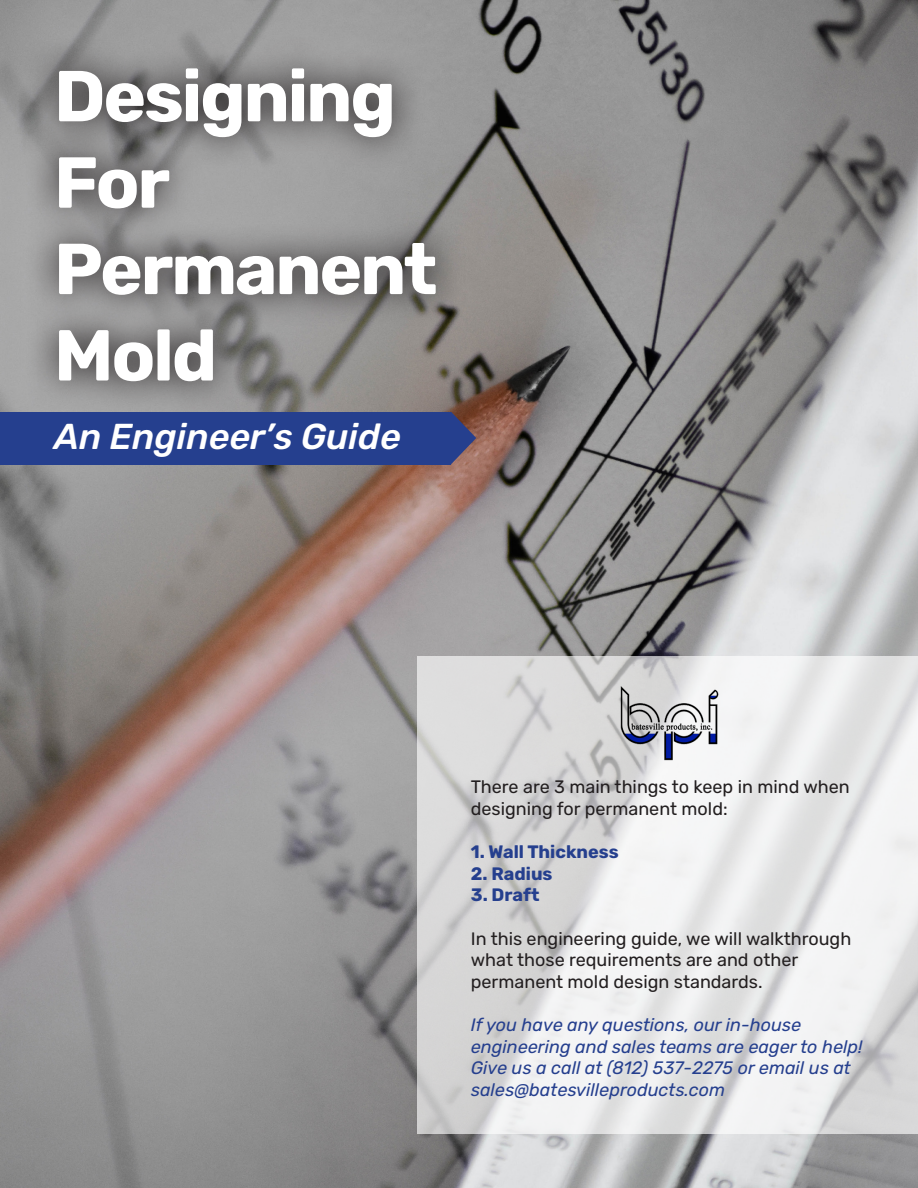
<style>
.page{position:relative;width:918px;height:1188px;background:#fff}
.page>*{position:absolute;margin:0;border:0;box-sizing:border-box;transform-origin:0 0}
.t1{font:700 72px/86.4px "Rubik";letter-spacing:-.03em;color:#fff}
.t2{font:italic 500 36px "Rubik";color:#fff}
.t3{font:18px/21.6px "Rubik";color:#231f20}
.t4{font:italic 18px/21.6px "Rubik";color:#253f8e}
.t5{font:700 18px "Rubik";color:#253f8e}
</style>
<div class="page">
<img style="left:0;top:0;width:918px;height:1188px">
<svg style="left:418px;top:656px;width:500px;height:478px"></svg>
<svg style="left:26px;top:37px;width:442px;height:375px;background:#868584"></svg>
<div style="left:0;top:412px;width:451px;height:52px;background:#253f8e"></div>
<svg style="left:451px;top:412px;width:25px;height:52px"></svg>
<img style="left:619px;top:686px;width:101px;height:75px">
<p class="t1" style="left:54px;top:55px;width:385px">Designing<br>For<br>Permanent<br>Mold</p>
<p class="t2" style="left:54px;top:416px;width:348px">An Engineer’s Guide</p>
<p class="t3" style="left:471px;top:777px;width:380px">There are 3 main things to keep in mind when designing for permanent mold:</p>
<p class="t5" style="left:471px;top:841px;width:149px">1. Wall Thickness</p>
<p class="t5" style="left:471px;top:863px;width:83px">2. Radius</p>
<p class="t5" style="left:471px;top:885px;width:70px">3. Draft</p>
<p class="t3" style="left:471px;top:928px;width:382px">In this engineering guide, we will walkthrough what those requirements are and other permanent mold design standards.</p>
<p class="t4" style="left:471px;top:1014px;width:393px">If you have any questions, our in-house engineering and sales teams are eager to help!<br>Give us a call at (812) 537-2275 or email us at sales@batesvilleproducts.com</p>
</div>
